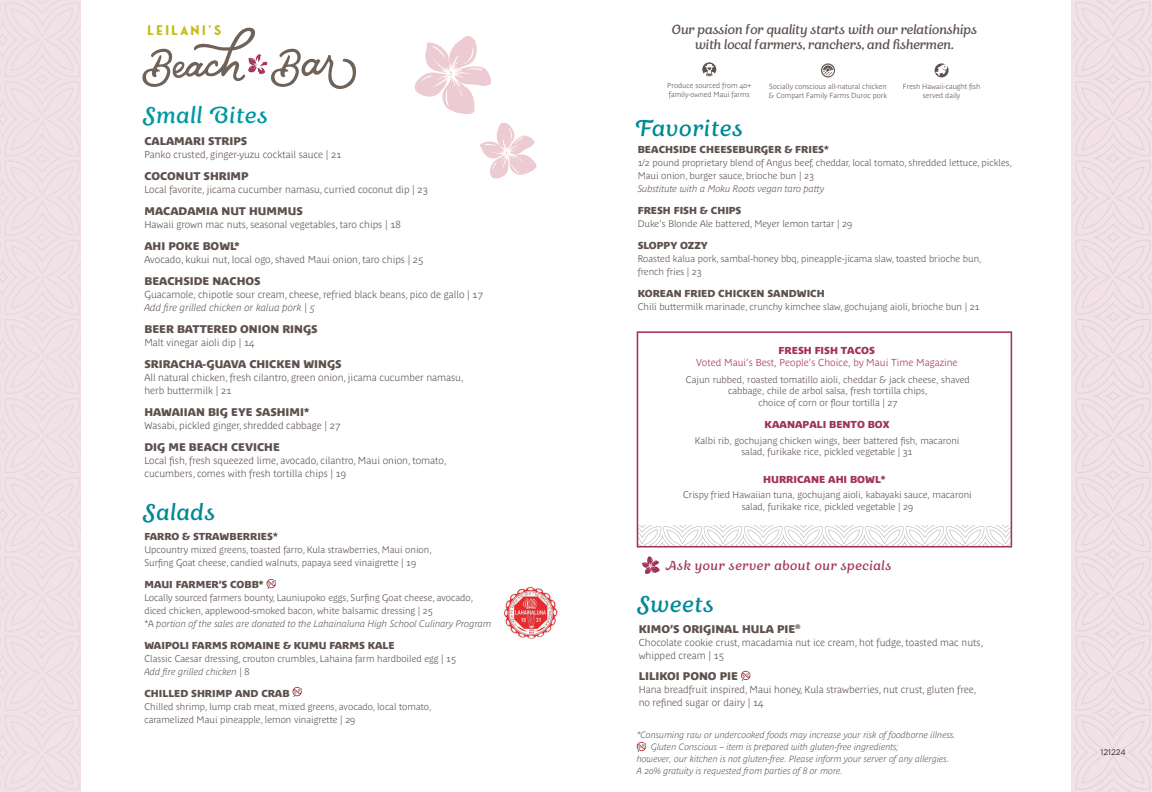
<style>
.page{position:relative;width:1152px;height:792px;background:#fff}
.page>*{position:absolute;margin:0;border:0;box-sizing:border-box;transform-origin:0 0}
.Headers{font:italic 22.6px "Appetite Pro";letter-spacing:.045em;color:#008996}
.Headers-2{font:italic 22.6px "Appetite Pro";letter-spacing:.045em;color:#0097a0}
.t1{font:13.3px "Fonseca Rounded";letter-spacing:.14em;color:#c3bd1c}
.t2{font:italic 13.1px/15.7px "Appetite Pro";color:#5d514e;text-align:center}
.Headers-3{font:italic 13px "Appetite Pro";letter-spacing:.05em;color:#a2375a}
.Wine{font:11px "Parisine Plus Std Sombre";color:#5d514e}
.Wine-2{font:700 10px/13px "Parisine Plus Std Clair";color:#5d514e}
.Wine-3{font:10px "Parisine Plus Std Sombre";color:#5d514e}
.t3{font:700 10px "Parisine Plus Std Clair";color:#a13258}
.t4{font:10px "Parisine Plus Std Sombre";color:#a13258}
.Wine-4{font:700 9.5px/13px "Parisine Plus Std Clair";color:#5d514e}
.desc{font:700 9.5px/11.4px "Parisine Plus Std Clair";color:#5d514e;text-align:center}
.t5{font:italic 700 9px/12px "Parisine Plus Std Clair";color:#5d514e}
.Body_Copy{font:8px "Gotham";color:#231f20}
.t6{font:700 7.3px/8.9px "Parisine Plus Std Clair";color:#5d514e}
.s1{font-style:italic}
</style>
<div class="page">
<svg style="left:0;top:1px;width:81px;height:791px;background:#efe0e5"></svg>
<svg style="left:267px;top:579px;width:9px;height:10px"></svg>
<svg style="left:292px;top:687px;width:10px;height:10px"></svg>
<svg style="left:637px;top:741px;width:9px;height:11px"></svg>
<svg style="left:702px;top:62px;width:14px;height:14px"></svg>
<svg style="left:703px;top:64px;width:12px;height:12px"></svg>
<svg style="left:935px;top:63px;width:14px;height:14px"></svg>
<svg style="left:935px;top:64px;width:12px;height:12px"></svg>
<svg style="left:821px;top:63px;width:14px;height:14px"></svg>
<svg style="left:822px;top:65px;width:12px;height:11px"></svg>
<svg style="left:640px;top:525px;width:369px;height:20px"></svg>
<div style="left:637px;top:331px;width:375px;height:217px;border:2px solid #a13258"></div>
<div style="left:1072px;top:0;width:80px;height:792px;background:linear-gradient(to right,#efdfe5,#efdfe5)"></div>
<svg style="left:142px;top:27px;width:214px;height:62px"></svg>
<img style="left:504px;top:586px;width:54px;height:54px">
<svg style="left:741px;top:670px;width:10px;height:11px"></svg>
<svg style="left:415px;top:36px;width:122px;height:143px"></svg>
<svg style="left:642px;top:556px;width:18px;height:18px"></svg>
<p class="t1" style="left:147px;top:25px;width:76px">LEILANI’S</p>
<p class="Headers-2" style="left:142px;top:102px;width:127px">Small Bites</p>
<p class="Wine" style="left:144px;top:135px;width:104px">CALAMARI STRIPS</p>
<p class="Wine-2" style="left:144px;top:148px;width:199px">Panko crusted, ginger-yuzu cocktail sauce | 21</p>
<p class="Wine" style="left:144px;top:170px;width:106px">COCONUT SHRIMP</p>
<p class="Wine-2" style="left:144px;top:183px;width:285px">Local favorite, jicama cucumber namasu, curried coconut dip | 23</p>
<p class="Wine" style="left:144px;top:205px;width:160px">MACADAMIA NUT HUMMUS</p>
<p class="Wine-2" style="left:144px;top:218px;width:258px">Hawaii grown mac nuts, seasonal vegetables, taro chips | 18</p>
<p class="Wine" style="left:144px;top:240px;width:97px">AHI POKE BOWL*</p>
<p class="Wine-2" style="left:144px;top:253px;width:281px">Avocado, kukui nut, local ogo, shaved Maui onion, taro chips | 25</p>
<p class="Wine" style="left:144px;top:275px;width:118px">BEACHSIDE NACHOS</p>
<p class="Wine-2" style="left:144px;top:288px;width:340px">Guacamole, chipotle sour cream, cheese, refried black beans, pico de gallo | 17<br><span class="s1">Add fire grilled chicken or kalua pork</span> | <span class="s1">5</span></p>
<p class="Wine" style="left:144px;top:323px;width:175px">BEER BATTERED ONION RINGS</p>
<p class="Wine-2" style="left:144px;top:336px;width:112px">Malt vinegar aioli dip | 14</p>
<p class="Wine" style="left:144px;top:358px;width:199px">SRIRACHA-GUAVA CHICKEN WINGS</p>
<p class="Wine-2" style="left:144px;top:371px;width:321px">All natural chicken, fresh cilantro, green onion, jicama cucumber namasu, herb buttermilk | 21</p>
<p class="Wine" style="left:144px;top:406px;width:166px">HAWAIIAN BIG EYE SASHIMI*</p>
<p class="Wine-2" style="left:144px;top:419px;width:197px">Wasabi, pickled ginger, shredded cabbage | 27</p>
<p class="Wine" style="left:144px;top:441px;width:137px">DIG ME BEACH CEVICHE</p>
<p class="Wine-2" style="left:144px;top:454px;width:304px">Local fish, fresh squeezed lime, avocado, cilantro, Maui onion, tomato, cucumbers, comes with fresh tortilla chips | 19</p>
<p class="Headers" style="left:142px;top:499px;width:74px">Salads</p>
<p class="Wine-3" style="left:144px;top:531px;width:135px">FARRO &amp; STRAWBERRIES*</p>
<p class="Wine-4" style="left:144px;top:543px;width:289px">Upcountry mixed greens, toasted farro, Kula strawberries, Maui onion,<br>Surfing Goat cheese, candied walnuts, papaya seed vinaigrette | 19</p>
<p class="Wine-3" style="left:144px;top:579px;width:121px">MAUI FARMER’S COBB*</p>
<p class="Wine-4" style="left:144px;top:591px;width:349px">Locally sourced farmers bounty, Launiupoko eggs, Surfing Goat cheese, avocado, diced chicken, applewood-smoked bacon, white balsamic dressing | 25<br>*A <span class="s1">portion of the sales are donated to the Lahainaluna High School Culinary Program</span></p>
<p class="Wine-3" style="left:144px;top:640px;width:252px">WAIPOLI FARMS ROMAINE &amp; KUMU FARMS KALE</p>
<p class="Wine-4" style="left:144px;top:652px;width:313px">Classic Caesar dressing, crouton crumbles, Lahaina farm hardboiled egg | 15<br><span class="s1">Add fire grilled chicken</span> | 8</p>
<p class="Wine-3" style="left:144px;top:688px;width:147px">CHILLED SHRIMP AND CRAB</p>
<p class="Wine-4" style="left:144px;top:700px;width:289px">Chilled shrimp, lump crab meat, mixed greens, avocado, local tomato, caramelized Maui pineapple, lemon vinaigrette | 29</p>
<p class="t2" style="left:672px;top:22px;width:307px">Our passion for quality starts with our relationships with local farmers, ranchers, and fishermen.</p>
<p class="t6" style="left:667px;top:81px;width:85px">Produce sourced from 40+ family-owned Maui farms</p>
<p class="t6" style="left:903px;top:82px;width:79px;text-align:center">Fresh Hawaii-caught fish served daily</p>
<p class="t6" style="left:769px;top:82px;width:120px">Socially conscious all-natural chicken &amp; Compart Family Farms Duroc pork</p>
<p class="Headers" style="left:636px;top:115px;width:108px">Favorites</p>
<p class="Wine-3" style="left:638px;top:144px;width:193px">BEACHSIDE CHEESEBURGER &amp; FRIES*</p>
<p class="Wine-4" style="left:638px;top:157px;width:376px">1/2 pound proprietary blend of Angus beef, cheddar, local tomato, shredded lettuce, pickles,<br>Maui onion, burger sauce, brioche bun | 23<br><span class="s1">Substitute with a Moku Roots vegan taro patty</span></p>
<p class="Wine-3" style="left:638px;top:204px;width:105px">FRESH FISH &amp; CHIPS</p>
<p class="Wine-4" style="left:638px;top:217px;width:216px">Duke’s Blonde Ale battered, Meyer lemon tartar | 29</p>
<p class="Wine-3" style="left:638px;top:239px;width:72px">SLOPPY OZZY</p>
<p class="Wine-4" style="left:638px;top:252px;width:346px">Roasted kalua pork, sambal-honey bbq, pineapple-jicama slaw, toasted brioche bun, french fries | 23</p>
<p class="Wine-3" style="left:638px;top:287px;width:189px">KOREAN FRIED CHICKEN SANDWICH</p>
<p class="Wine-4" style="left:638px;top:300px;width:343px">Chili buttermilk marinade, crunchy kimchee slaw, gochujang aioli, brioche bun | 21</p>
<p class="t4" style="left:779px;top:345px;width:98px">FRESH FISH TACOS</p>
<p class="t3" style="left:696px;top:357px;width:263px">Voted Maui’s Best, People’s Choice, by Maui Time Magazine</p>
<p class="desc" style="left:686px;top:374px;width:286px">Cajun rubbed, roasted tomatillo aioli, cheddar &amp; jack cheese, shaved cabbage, chile de arbol salsa, fresh tortilla chips,<br>choice of corn or flour tortilla | 27</p>
<p class="t4" style="left:765px;top:419px;width:127px">KAANAPALI BENTO BOX</p>
<p class="desc" style="left:695px;top:435px;width:266px">Kalbi rib, gochujang chicken wings, beer battered fish, macaroni salad, furikake rice, pickled vegetable | 31</p>
<p class="t4" style="left:763px;top:473px;width:124px">HURRICANE AHI BOWL*</p>
<p class="desc" style="left:683px;top:489px;width:290px">Crispy fried Hawaiian tuna, gochujang aioli, kabayaki sauce, macaroni salad, furikake rice, pickled vegetable | 29</p>
<p class="Headers-3" style="left:666px;top:558px;width:227px">Ask your server about our specials</p>
<p class="Headers" style="left:637px;top:591px;width:79px">Sweets</p>
<p class="Wine" style="left:639px;top:622px;width:164px">KIMO’S ORIGINAL HULA PIE<sup>®</sup></p>
<p class="Wine-2" style="left:639px;top:635px;width:346px">Chocolate cookie crust, macadamia nut ice cream, hot fudge, toasted mac nuts, whipped cream | 15</p>
<p class="Wine" style="left:639px;top:669px;width:101px">LILIKOI PONO PIE</p>
<p class="Wine-2" style="left:639px;top:683px;width:339px">Hana breadfruit inspired, Maui honey, Kula strawberries, nut crust, gluten free, no refined sugar or dairy | 14</p>
<p class="t5" style="left:637px;top:729px;width:321px">*Consuming raw or undercooked foods may increase your risk of foodborne illness.</p>
<p class="t5" style="left:637px;top:741px;width:314px;text-indent:14px">Gluten Conscious – item is prepared with gluten-free ingredients;<br>however, our kitchen is not gluten-free. Please inform your server of any allergies.<br>A 20% gratuity is requested from parties of 8 or more.</p>
<p class="Body_Copy" style="left:1100px;top:747px;width:27px">121224</p>
</div>
